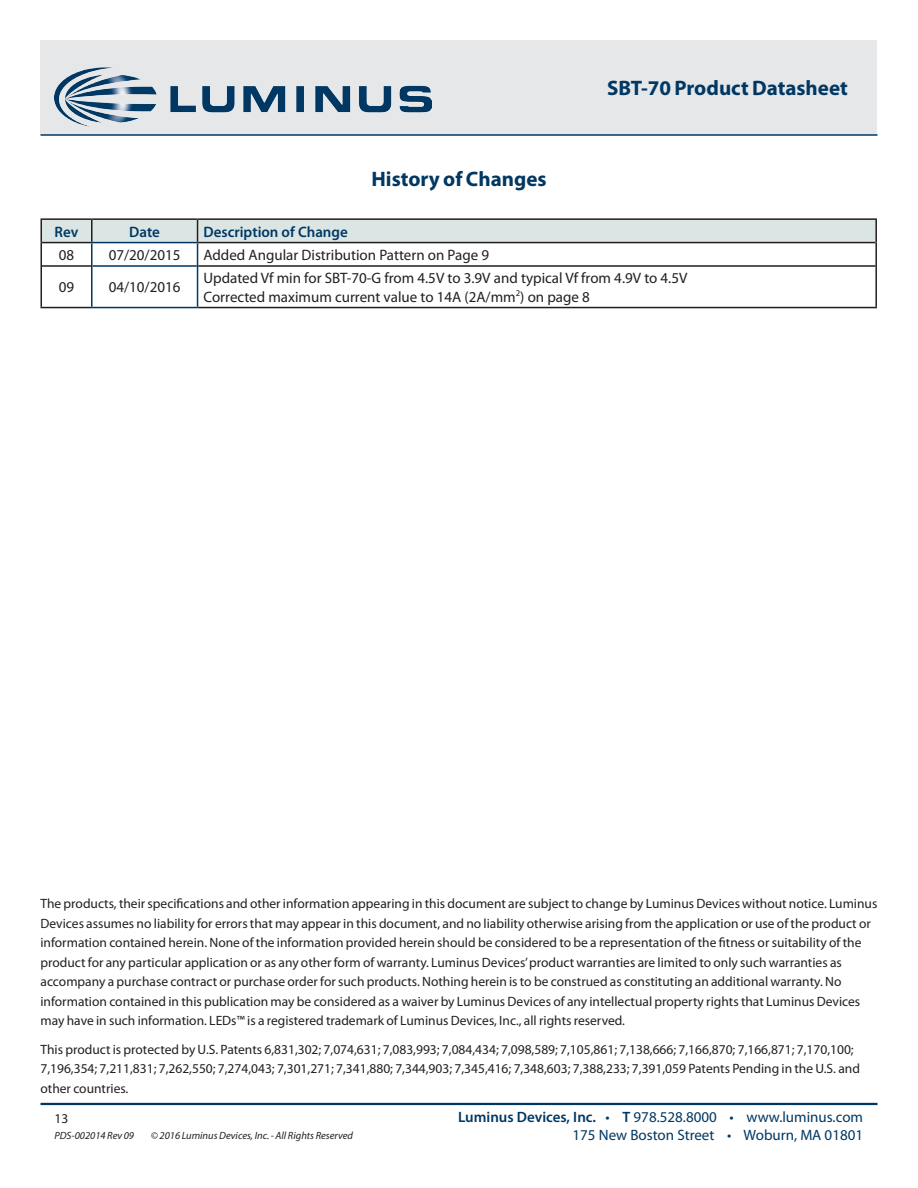
<style>
.page{position:relative;width:918px;height:1188px;background:#fff}
.page>*{position:absolute;margin:0;border:0;box-sizing:border-box;transform-origin:0 0}
.DS_Title1{font:700 21px "Myriad Pro";color:#003863}
.t1{font:15.15px "Myriad Pro";color:#231f20}
.t2{font:600 15.15px "Myriad Pro";color:#003863}
.t3{font:15px "Myriad Pro";color:#003863}
.DS_Body{font:13.5px/19.5px "Myriad Pro";color:#231f20}
.zzFooterRight2{font:13.5px "Myriad Pro";color:#231f20}
.zzFooterRight1{font:italic 10.5px "Myriad Pro";color:#231f20}
.s1{font-weight:600}
</style>
<div class="page">
<div style="left:40px;top:40px;width:838px;height:95px;background:#e6e7e9"></div>
<hr style="left:40px;top:1103px;width:838px;height:2px;background:#003863">
<hr style="left:40px;top:134px;width:838px;height:2px;background:#003863">
<img style="left:54px;top:67px;width:378px;height:68px">
<hr style="left:93px;top:265px;width:104px;height:2px;background:#003863">
<hr style="left:92px;top:307px;width:106px;height:1px;background:#003863">
<hr style="left:91px;top:266px;width:2px;height:41px;background:#003863">
<hr style="left:197px;top:266px;width:1px;height:41px;background:#003863">
<hr style="left:40px;top:218px;width:52px;height:2px;background:#231f20">
<hr style="left:92px;top:218px;width:106px;height:2px;background:#231f20">
<hr style="left:198px;top:218px;width:679px;height:2px;background:#231f20">
<hr style="left:42px;top:265px;width:49px;height:2px;background:#231f20">
<hr style="left:198px;top:265px;width:677px;height:2px;background:#231f20">
<hr style="left:40px;top:307px;width:52px;height:1px;background:#231f20">
<hr style="left:198px;top:307px;width:679px;height:1px;background:#231f20">
<hr style="left:875px;top:220px;width:2px;height:23px;background:#231f20">
<svg style="left:41px;top:219px;width:835px;height:47px"></svg>
<hr style="left:875px;top:243px;width:2px;height:23px;background:#231f20">
<hr style="left:41px;top:266px;width:1px;height:41px;background:#231f20">
<hr style="left:875px;top:266px;width:2px;height:41px;background:#231f20">
<p class="DS_Title1" style="left:371px;top:165px;width:177px">History of Changes</p>
<p class="DS_Title1" style="left:607px;top:74px;width:242px">SBT-70 Product Datasheet</p>
<p class="t2" style="left:55px;top:222px;width:25px">Rev</p>
<p class="t2" style="left:129px;top:222px;width:32px">Date</p>
<p class="t2" style="left:204px;top:222px;width:146px">Description of Change</p>
<p class="t1" style="left:59px;top:246px;width:17px">08</p>
<p class="t1" style="left:109px;top:246px;width:73px">07/20/2015</p>
<p class="t1" style="left:204px;top:246px;width:287px">Added Angular Distribution Pattern on Page 9</p>
<p class="t1" style="left:59px;top:278px;width:17px">09</p>
<p class="t1" style="left:109px;top:278px;width:73px">04/10/2016</p>
<p class="t1" style="left:204px;top:269px;width:485px">Updated Vf min for SBT-70-G from 4.5V to 3.9V and typical Vf from 4.9V to 4.5V</p>
<p class="t1" style="left:204px;top:287px;width:388px">Corrected maximum current value to 14A (2A/mm<sup>2</sup>) on page 8</p>
<p class="DS_Body" style="left:40px;top:894px;width:838px">The products, their specifications and other information appearing in this document are subject to change by Luminus Devices without notice. Luminus Devices assumes no liability for errors that may appear in this document, and no liability otherwise arising from the application or use of the product or information contained herein. None of the information provided herein should be considered to be a representation of the fitness or suitability of the product for any particular application or as any other form of warranty. Luminus Devices’ product warranties are limited to only such warranties as accompany a purchase contract or purchase order for such products. Nothing herein is to be construed as constituting an additional warranty. No information contained in this publication may be considered as a waiver by Luminus Devices of any intellectual property rights that Luminus Devices may have in such information. LEDs™ is a registered trademark of Luminus Devices, Inc., all rights reserved.</p>
<p class="DS_Body" style="left:40px;top:1039px;width:821px">This product is protected by U.S. Patents 6,831,302; 7,074,631; 7,083,993; 7,084,434; 7,098,589; 7,105,861; 7,138,666; 7,166,870; 7,166,871; 7,170,100;<br>7,196,354; 7,211,831; 7,262,550; 7,274,043; 7,301,271; 7,341,880; 7,344,903; 7,345,416; 7,348,603; 7,388,233; 7,391,059 Patents Pending in the U.S. and other countries.</p>
<p class="zzFooterRight2" style="left:54px;top:1110px;width:15px">13</p>
<p class="zzFooterRight1" style="left:54px;top:1129px;width:81px">PDS-002014 Rev 09</p>
<p class="zzFooterRight1" style="left:151px;top:1129px;width:204px">© 2016 Luminus Devices, Inc. - All Rights Reserved</p>
<p class="t3" style="left:458px;top:1108px;width:407px"><span class="s1">Luminus Devices, Inc.</span> • <span class="s1">T</span> 978.528.8000 • www.luminus.com</p>
<p class="t3" style="left:573px;top:1126px;width:292px">175 New Boston Street • Woburn, MA 01801</p>
</div>
